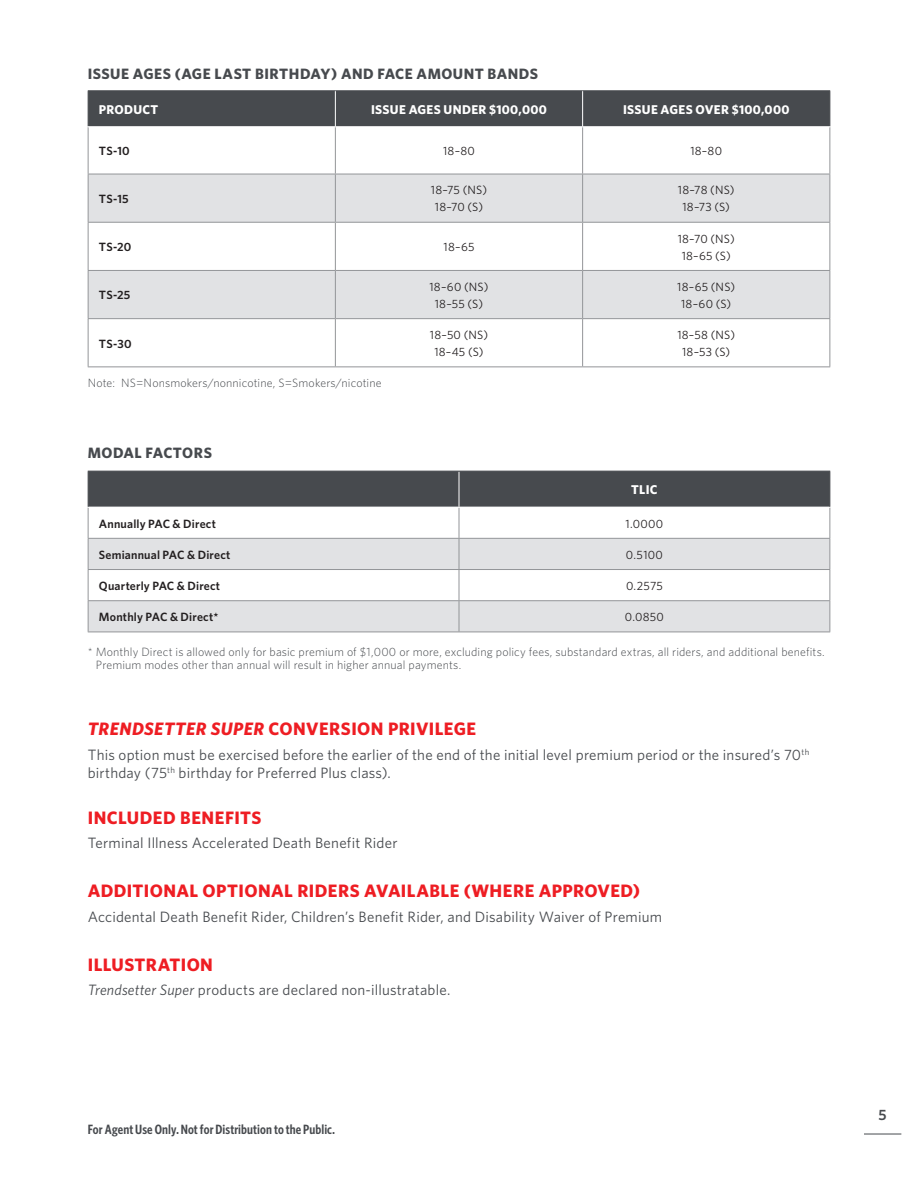
<style>
.page{position:relative;width:918px;height:1188px;background:#fff}
.page>*{position:absolute;margin:0;border:0;box-sizing:border-box;transform-origin:0 0}
.t1{font:700 18px "Whitney";letter-spacing:.02em;color:#ee1d23}
.t2{font:15px/18px "Whitney";letter-spacing:.015em;color:#474a4e}
.t3{font:700 15px "Whitney";letter-spacing:.03em;color:#474a4e}
.t4{font:600 15px "Whitney";color:#474a4e}
.t5{font:600 13.5px "Whitney Condensed";letter-spacing:.01em;color:#474a4e}
.t6{font:700 12.75px "Whitney";letter-spacing:.025em;color:#fff}
.t7{font:300 12px/13.5px "Whitney";letter-spacing:.01em;color:#474a4e}
.t8{font:12px/17px "Whitney";letter-spacing:.015em;color:#231f20;text-align:center}
.t9{font:600 12px "Whitney";letter-spacing:.015em;color:#231f20}
.s1{font-style:italic}
</style>
<div class="page">
<hr style="left:864px;top:1134px;width:37px;height:1px;background:#474a4e">
<div style="left:89px;top:472px;width:741px;height:35px;background:#474a4e"></div>
<svg style="left:89px;top:508px;width:741px;height:30px"></svg>
<svg style="left:89px;top:539px;width:741px;height:93px;fill:#e1e2e4"></svg>
<hr style="left:88px;top:507px;width:1px;height:31px;background:#939598">
<hr style="left:459px;top:507px;width:1px;height:31px;background:#939598">
<hr style="left:830px;top:507px;width:1px;height:31px;background:#939598">
<hr style="left:88px;top:538px;width:371px;height:1px;background:#939598">
<hr style="left:88px;top:539px;width:1px;height:30px;background:#939598">
<hr style="left:459px;top:538px;width:371px;height:1px;background:#939598">
<hr style="left:459px;top:539px;width:1px;height:30px;background:#939598">
<hr style="left:830px;top:539px;width:1px;height:30px;background:#939598">
<hr style="left:88px;top:569px;width:371px;height:1px;background:#939598">
<hr style="left:88px;top:570px;width:1px;height:30px;background:#939598">
<hr style="left:459px;top:569px;width:371px;height:1px;background:#939598">
<hr style="left:459px;top:570px;width:1px;height:30px;background:#939598">
<hr style="left:830px;top:570px;width:1px;height:30px;background:#939598">
<hr style="left:88px;top:600px;width:371px;height:1px;background:#939598">
<hr style="left:88px;top:601px;width:1px;height:31px;background:#939598">
<hr style="left:459px;top:600px;width:371px;height:1px;background:#939598">
<hr style="left:459px;top:601px;width:1px;height:31px;background:#939598">
<hr style="left:830px;top:601px;width:1px;height:31px;background:#939598">
<hr style="left:88px;top:632px;width:371px;height:1px;background:#939598">
<hr style="left:459px;top:632px;width:371px;height:1px;background:#939598">
<hr style="left:459px;top:472px;width:1px;height:35px;background:#fff">
<hr style="left:88px;top:507px;width:371px;height:1px;background:#fff">
<hr style="left:459px;top:507px;width:371px;height:1px;background:#fff">
<hr style="left:88px;top:471px;width:371px;height:1px;background:#474a4e">
<hr style="left:88px;top:472px;width:1px;height:35px;background:#474a4e">
<hr style="left:459px;top:471px;width:371px;height:1px;background:#474a4e">
<hr style="left:830px;top:472px;width:1px;height:35px;background:#474a4e">
<div style="left:89px;top:91px;width:741px;height:35px;background:#474a4e"></div>
<svg style="left:89px;top:127px;width:741px;height:239px"></svg>
<svg style="left:89px;top:175px;width:741px;height:143px;fill:#e1e2e4"></svg>
<hr style="left:88px;top:127px;width:1px;height:47px;background:#939598">
<hr style="left:335px;top:127px;width:1px;height:47px;background:#939598">
<hr style="left:582px;top:127px;width:1px;height:47px;background:#939598">
<hr style="left:830px;top:127px;width:1px;height:47px;background:#939598">
<hr style="left:88px;top:174px;width:247px;height:1px;background:#939598">
<hr style="left:88px;top:174px;width:1px;height:48px;background:#939598">
<hr style="left:335px;top:174px;width:248px;height:1px;background:#939598">
<hr style="left:335px;top:174px;width:1px;height:48px;background:#939598">
<hr style="left:583px;top:174px;width:247px;height:1px;background:#939598">
<hr style="left:582px;top:174px;width:1px;height:48px;background:#939598">
<hr style="left:830px;top:174px;width:1px;height:48px;background:#939598">
<hr style="left:88px;top:222px;width:247px;height:1px;background:#939598">
<hr style="left:88px;top:223px;width:1px;height:47px;background:#939598">
<hr style="left:335px;top:222px;width:248px;height:1px;background:#939598">
<hr style="left:335px;top:223px;width:1px;height:47px;background:#939598">
<hr style="left:583px;top:222px;width:247px;height:1px;background:#939598">
<hr style="left:582px;top:223px;width:1px;height:47px;background:#939598">
<hr style="left:830px;top:223px;width:1px;height:47px;background:#939598">
<hr style="left:88px;top:270px;width:247px;height:1px;background:#939598">
<hr style="left:88px;top:271px;width:1px;height:47px;background:#939598">
<hr style="left:335px;top:270px;width:248px;height:1px;background:#939598">
<hr style="left:335px;top:271px;width:1px;height:47px;background:#939598">
<hr style="left:583px;top:270px;width:247px;height:1px;background:#939598">
<hr style="left:582px;top:271px;width:1px;height:47px;background:#939598">
<hr style="left:830px;top:271px;width:1px;height:47px;background:#939598">
<hr style="left:88px;top:318px;width:247px;height:1px;background:#939598">
<hr style="left:88px;top:319px;width:1px;height:47px;background:#939598">
<hr style="left:335px;top:318px;width:248px;height:1px;background:#939598">
<hr style="left:335px;top:319px;width:1px;height:47px;background:#939598">
<hr style="left:583px;top:318px;width:247px;height:1px;background:#939598">
<hr style="left:582px;top:319px;width:1px;height:47px;background:#939598">
<hr style="left:830px;top:319px;width:1px;height:47px;background:#939598">
<hr style="left:88px;top:366px;width:247px;height:1px;background:#939598">
<hr style="left:335px;top:366px;width:248px;height:1px;background:#939598">
<hr style="left:583px;top:366px;width:247px;height:1px;background:#939598">
<hr style="left:88px;top:90px;width:247px;height:1px;background:#474a4e">
<hr style="left:88px;top:91px;width:1px;height:35px;background:#474a4e">
<hr style="left:335px;top:90px;width:248px;height:1px;background:#474a4e">
<hr style="left:583px;top:90px;width:247px;height:1px;background:#474a4e">
<hr style="left:830px;top:91px;width:1px;height:35px;background:#474a4e">
<hr style="left:335px;top:91px;width:1px;height:35px;background:#fff">
<hr style="left:582px;top:91px;width:1px;height:35px;background:#fff">
<p class="t3" style="left:88px;top:64px;width:452px">ISSUE AGES (AGE LAST BIRTHDAY) AND FACE AMOUNT BANDS</p>
<p class="t6" style="left:99px;top:101px;width:61px">PRODUCT</p>
<p class="t6" style="left:371px;top:101px;width:177px">ISSUE AGES UNDER $100,000</p>
<p class="t6" style="left:623px;top:101px;width:168px">ISSUE AGES OVER $100,000</p>
<p class="t9" style="left:99px;top:143px;width:32px">TS-10</p>
<p class="t8" style="left:443px;top:142px;width:33px">18–80</p>
<p class="t8" style="left:690px;top:142px;width:33px">18–80</p>
<p class="t9" style="left:99px;top:191px;width:31px">TS-15</p>
<p class="t8" style="left:431px;top:181px;width:58px">18–75 (NS)<br>18–70 (S)</p>
<p class="t8" style="left:678px;top:181px;width:58px">18–78 (NS)<br>18–73 (S)</p>
<p class="t9" style="left:99px;top:239px;width:34px">TS-20</p>
<p class="t8" style="left:444px;top:238px;width:32px">18–65</p>
<p class="t8" style="left:678px;top:230px;width:58px">18–70 (NS)<br>18–65 (S)</p>
<p class="t9" style="left:99px;top:287px;width:33px">TS-25</p>
<p class="t8" style="left:430px;top:278px;width:60px">18–60 (NS)<br>18–55 (S)</p>
<p class="t8" style="left:677px;top:278px;width:59px">18–65 (NS)<br>18–60 (S)</p>
<p class="t9" style="left:99px;top:335px;width:34px">TS-30</p>
<p class="t8" style="left:430px;top:326px;width:60px">18–50 (NS)<br>18–45 (S)</p>
<p class="t8" style="left:677px;top:326px;width:59px">18–58 (NS)<br>18–53 (S)</p>
<p class="t7" style="left:88px;top:375px;width:295px">Note: NS=Nonsmokers/nonnicotine, S=Smokers/nicotine</p>
<p class="t3" style="left:88px;top:443px;width:126px">MODAL FACTORS</p>
<p class="t6" style="left:631px;top:481px;width:28px">TLIC</p>
<p class="t9" style="left:99px;top:515px;width:119px">Annually PAC &amp; Direct</p>
<p class="t8" style="left:626px;top:515px;width:39px">1.0000</p>
<p class="t9" style="left:99px;top:547px;width:133px">Semiannual PAC &amp; Direct</p>
<p class="t8" style="left:626px;top:546px;width:38px">0.5100</p>
<p class="t9" style="left:99px;top:578px;width:123px">Quarterly PAC &amp; Direct</p>
<p class="t8" style="left:626px;top:577px;width:38px">0.2575</p>
<p class="t9" style="left:99px;top:609px;width:121px">Monthly PAC &amp; Direct*</p>
<p class="t8" style="left:625px;top:608px;width:41px">0.0850</p>
<p class="t7" style="left:96px;top:644px;width:730px;text-indent:-8px">* Monthly Direct is allowed only for basic premium of $1,000 or more, excluding policy fees, substandard extras, all riders, and additional benefits.<br>Premium modes other than annual will result in higher annual payments.</p>
<p class="t1" style="left:88px;top:717px;width:390px"><span class="s1">TRENDSETTER SUPER</span> CONVERSION PRIVILEGE</p>
<p class="t2" style="left:88px;top:745px;width:723px">This option must be exercised before the earlier of the end of the initial level premium period or the insured’s 70<sup>th </sup>birthday (75<sup>th</sup> birthday for Preferred Plus class).</p>
<p class="t1" style="left:88px;top:805px;width:175px">INCLUDED BENEFITS</p>
<p class="t2" style="left:88px;top:834px;width:311px">Terminal Illness Accelerated Death Benefit Rider</p>
<p class="t1" style="left:88px;top:879px;width:554px">ADDITIONAL OPTIONAL RIDERS AVAILABLE (WHERE APPROVED)</p>
<p class="t2" style="left:88px;top:907px;width:576px">Accidental Death Benefit Rider, Children’s Benefit Rider, and Disability Waiver of Premium</p>
<p class="t1" style="left:88px;top:952px;width:127px">ILLUSTRATION</p>
<p class="t2" style="left:88px;top:981px;width:364px"><span class="s1">Trendsetter Super</span> products are declared non-illustratable.</p>
<p class="t5" style="left:88px;top:1120px;width:249px">For Agent Use Only. Not for Distribution to the Public.</p>
<p class="t4" style="left:879px;top:1105px;width:10px">5</p>
</div>
